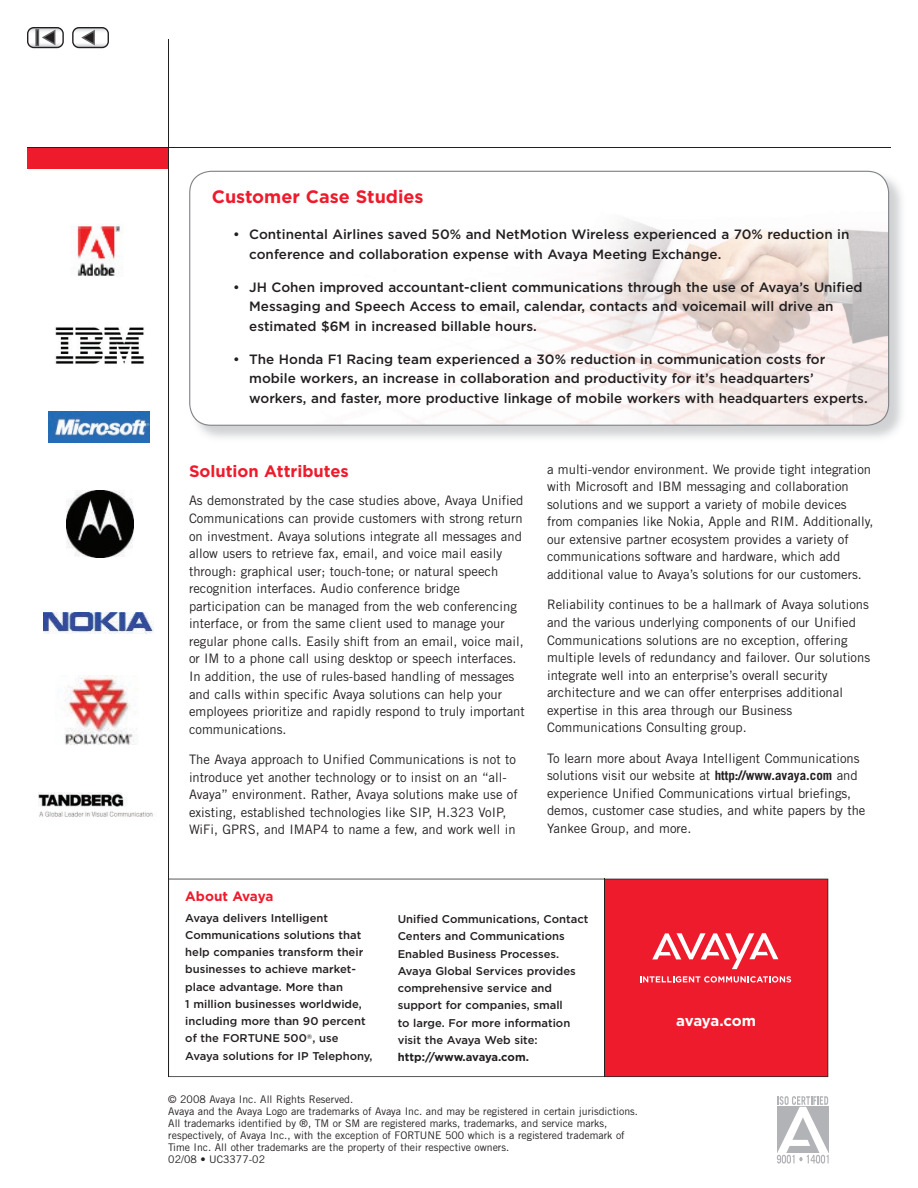
<style>
.page{position:relative;width:918px;height:1188px;background:#fff}
.page>*{position:absolute;margin:0;border:0;box-sizing:border-box;transform-origin:0 0}
.t1{font:700 18px "Gotham";color:#ee1b2c}
.t2{font:700 16.5px "Gotham";color:#ee1b2c}
.t3{font:700 15px "Gotham";letter-spacing:-.02em;color:#fff}
.t4{font:500 13.5px/19.5px "Gotham";color:#231f20}
.t5{font:700 13.5px "Gotham";letter-spacing:-.01em;color:#ee1b2c}
.t6{font:13.05px/17.5px "Trade Gothic";color:#231f20}
.t7{font:500 11.25px/17.2px "Gotham";color:#231f20}
.t8{font:700 11.25px "Gotham";letter-spacing:-.01em;color:#231f20}
.t9{font:10.5px/12px "Trade Gothic";color:#231f20}
.s1{font-weight:700}
</style>
<div class="page">
<div style="left:27px;top:147px;width:141px;height:22px;background:#ee1b2c"></div>
<hr style="left:168px;top:39px;width:1px;height:1038px;background:#231f20">
<hr style="left:27px;top:147px;width:864px;height:1px;background:#231f20">
<svg style="left:27px;top:27px;width:37px;height:21px"></svg>
<svg style="left:72px;top:27px;width:37px;height:21px"></svg>
<img style="left:198px;top:170px;width:704px;height:268px">
<svg style="left:189px;top:171px;width:700px;height:255px"></svg>
<svg style="left:777px;top:1096px;width:52px;height:68px"></svg>
<img style="left:77px;top:224px;width:44px;height:52px">
<img style="left:55px;top:327px;width:89px;height:37px">
<img style="left:48px;top:411px;width:101px;height:32px">
<img style="left:66px;top:490px;width:68px;height:68px">
<img style="left:44px;top:613px;width:109px;height:20px">
<img style="left:64px;top:675px;width:74px;height:70px">
<img style="left:39px;top:792px;width:114px;height:25px">
<svg style="left:169px;top:879px;width:659px;height:198px"></svg>
<hr style="left:604px;top:879px;width:1px;height:198px;background:#231f20">
<svg style="left:652px;top:933px;width:126px;height:36px"></svg>
<svg style="left:640px;top:976px;width:151px;height:7px"></svg>
<h1 class="t1" style="left:212px;top:187px;width:213px">Customer Case Studies</h1>
<p class="t4" style="left:249px;top:224px;width:602px;text-indent:-16px">• Continental Airlines saved 50% and NetMotion Wireless experienced a 70% reduction in conference and collaboration expense with Avaya Meeting Exchange.</p>
<p class="t4" style="left:249px;top:277px;width:615px;text-indent:-16px">• JH Cohen improved accountant-client communications through the use of Avaya’s Unified<br>Messaging and Speech Access to email, calendar, contacts and voicemail will drive an estimated $6M in increased billable hours.</p>
<p class="t4" style="left:249px;top:349px;width:620px;text-indent:-16px">• The Honda F1 Racing team experienced a 30% reduction in communication costs for mobile workers, an increase in collaboration and productivity for it’s headquarters’ workers, and faster, more productive linkage of mobile workers with headquarters experts.</p>
<p class="t2" style="left:189px;top:462px;width:161px">Solution Attributes</p>
<p class="t6" style="left:189px;top:492px;width:337px">As demonstrated by the case studies above, Avaya Unified Communications can provide customers with strong return on investment. Avaya solutions integrate all messages and allow users to retrieve fax, email, and voice mail easily through: graphical user; touch-tone; or natural speech recognition interfaces. Audio conference bridge participation can be managed from the web conferencing interface, or from the same client used to manage your regular phone calls. Easily shift from an email, voice mail, or IM to a phone call using desktop or speech interfaces.<br>In addition, the use of rules-based handling of messages and calls within specific Avaya solutions can help your employees prioritize and rapidly respond to truly important communications.</p>
<p class="t6" style="left:189px;top:751px;width:330px">The Avaya approach to Unified Communications is not to introduce yet another technology or to insist on an “all-Avaya” environment. Rather, Avaya solutions make use of existing, established technologies like SIP, H.323 VoIP, WiFi, GPRS, and IMAP4 to name a few, and work well in</p>
<p class="t6" style="left:547px;top:460px;width:328px">a multi-vendor environment. We provide tight integration with Microsoft and IBM messaging and collaboration solutions and we support a variety of mobile devices from companies like Nokia, Apple and RIM. Additionally, our extensive partner ecosystem provides a variety of communications software and hardware, which add additional value to Avaya’s solutions for our customers.</p>
<p class="t6" style="left:547px;top:596px;width:325px">Reliability continues to be a hallmark of Avaya solutions and the various underlying components of our Unified Communications solutions are no exception, offering multiple levels of redundancy and failover. Our solutions integrate well into an enterprise’s overall security architecture and we can offer enterprises additional expertise in this area through our Business Communications Consulting group.</p>
<p class="t6" style="left:547px;top:749px;width:320px">To learn more about Avaya Intelligent Communications solutions visit our website at <span class="s1">http://www.avaya.com</span> and experience Unified Communications virtual briefings, demos, customer case studies, and white papers by the Yankee Group, and more.</p>
<p class="t5" style="left:185px;top:888px;width:90px">About Avaya</p>
<p class="t7" style="left:185px;top:909px;width:189px">Avaya delivers Intelligent<br>Communications solutions that help companies transform their businesses to achieve market&shy;place advantage. More than<br>1 million businesses worldwide, including more than 90 percent of the FORTUNE 500<sup>®</sup>, use<br>Avaya solutions for IP Telephony,</p>
<p class="t7" style="left:398px;top:910px;width:192px">Unified Communications, Contact<br>Centers and Communications<br>Enabled Business Processes.<br>Avaya Global Services provides comprehensive service and support for companies, small<br>to large. For more information visit the Avaya Web site:</p>
<p class="t8" style="left:398px;top:1051px;width:133px">http://www.avaya.com.</p>
<p class="t9" style="left:168px;top:1093px;width:471px">© 2008 Avaya Inc. All Rights Reserved.<br>Avaya and the Avaya Logo are trademarks of Avaya Inc. and may be registered in certain jurisdictions.<br>All trademarks identified by ®, TM or SM are registered marks, trademarks, and service marks, respectively, of Avaya Inc., with the exception of FORTUNE 500 which is a registered trademark of Time Inc. All other trademarks are the property of their respective owners.<br>02/08 • UC3377-02</p>
<p class="t3" style="left:676px;top:1012px;width:81px">avaya.com</p>
</div>
